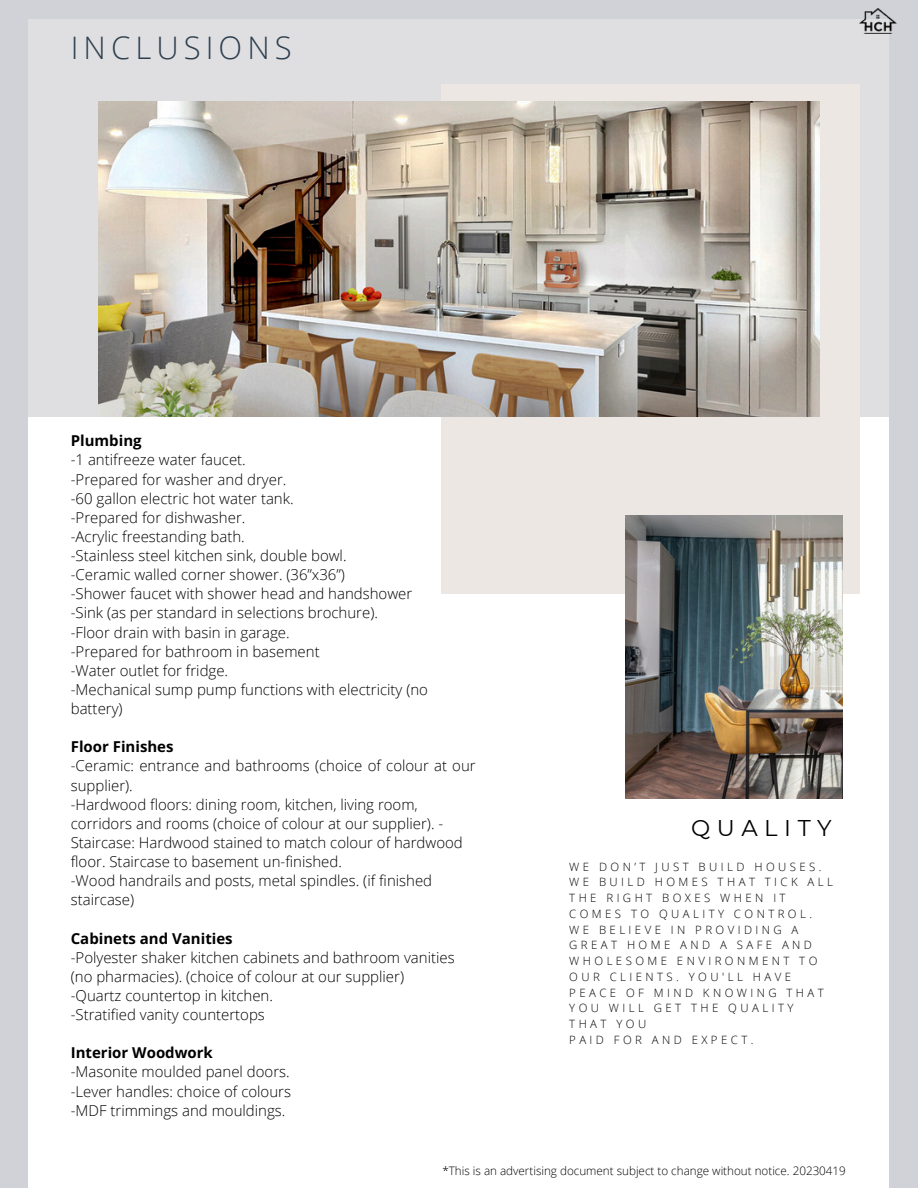
<style>
.page{position:relative;width:918px;height:1188px;background:#d0d2d7}
.page>*{position:absolute;margin:0;border:0;box-sizing:border-box;transform-origin:0 0}
.t1{font:300 31.05px "Open Sans";letter-spacing:.165em;color:#2d3f4e}
.t2{font:22.8px "Montserrat";letter-spacing:.29em;color:#000}
.t3{font:300 15px/19.2px "Open Sans";color:#000}
.t4{font:300 11.7px "Open Sans";color:#000}
.t5{font:300 11.4px/15.8px "Open Sans";letter-spacing:.3em;color:#000}
.s1{font-weight:700}
</style>
<div class="page">
<div style="left:29px;top:19px;width:860px;height:435px;background:#dfdfe2"></div>
<div style="left:29px;top:417px;width:860px;height:771px;background:#fff"></div>
<div style="left:441px;top:84px;width:418px;height:510px;background:#ede7e3"></div>
<img style="left:625px;top:515px;width:217px;height:283px">
<img style="left:98px;top:101px;width:722px;height:315px">
<img style="left:860px;top:8px;width:37px;height:26px">
<p class="t1" style="left:71px;top:25px;width:222px">INCLUSIONS</p>
<h3 class="t3" style="left:71px;top:431px;width:359px"><span class="s1">Plumbing<br></span>-1 antifreeze water faucet.<br>-Prepared for washer and dryer.<br>-60 gallon electric hot water tank.<br>-Prepared for dishwasher.<br>-Acrylic freestanding bath.<br>-Stainless steel kitchen sink, double bowl.<br>-Ceramic walled corner shower. (36’’x36’’)<br>-Shower faucet with shower head and handshower -Sink (as per standard in selections brochure).<br>-Floor drain with basin in garage.<br>-Prepared for bathroom in basement<br>-Water outlet for fridge.<br>-Mechanical sump pump functions with electricity (no battery)</h3>
<h3 class="t3" style="left:71px;top:737px;width:406px"><span class="s1">Floor Finishes<br></span>-Ceramic: entrance and bathrooms (choice of colour at our supplier).<br>-Hardwood floors: dining room, kitchen, living room, corridors and rooms (choice of colour at our supplier). - Staircase: Hardwood stained to match colour of hardwood floor. Staircase to basement un-finished.<br>-Wood handrails and posts, metal spindles. (if finished staircase)</h3>
<h3 class="t3" style="left:71px;top:928px;width:385px"><span class="s1">Cabinets and Vanities<br></span>-Polyester shaker kitchen cabinets and bathroom vanities (no pharmacies). (choice of colour at our supplier) -Quartz countertop in kitchen.<br>-Stratified vanity countertops</h3>
<h3 class="t3" style="left:71px;top:1043px;width:222px"><span class="s1">Interior Woodwork<br></span>-Masonite moulded panel doors. -Lever handles: choice of colours</h3>
<p class="t3" style="left:71px;top:1100px;width:216px">-MDF trimmings and mouldings.</p>
<h4 class="t2" style="left:691px;top:813px;width:142px">QUALITY</h4>
<p class="t5" style="left:569px;top:858px;width:265px">WE DON’T JUST BUILD HOUSES.<br>WE BUILD HOMES THAT TICK ALL<br>THE RIGHT BOXES WHEN IT<br>COMES TO QUALITY CONTROL.<br>WE BELIEVE IN PROVIDING A<br>GREAT HOME AND A SAFE AND<br>WHOLESOME ENVIRONMENT TO<br>OUR CLIENTS. YOU'LL HAVE<br>PEACE OF MIND KNOWING THAT<br>YOU WILL GET THE QUALITY<br>THAT YOU<br>PAID FOR AND EXPECT.</p>
<h2 class="t4" style="left:442px;top:1163px;width:405px">*This is an advertising document subject to change without notice. 20230419</h2>
</div>
